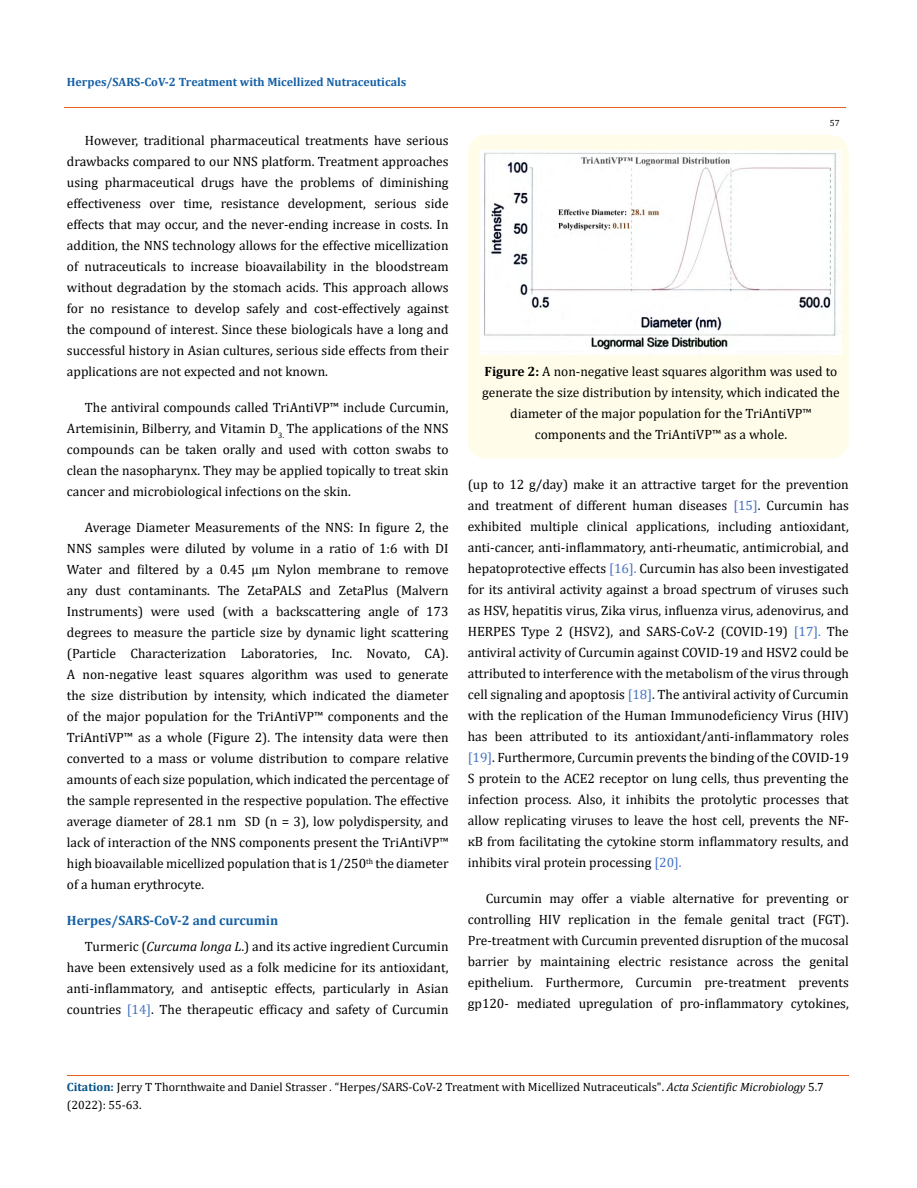
<style>
.page{position:relative;width:917px;height:1188px;background:#fff}
.page>*{position:absolute;margin:0;border:0;box-sizing:border-box;transform-origin:0 0}
.t1{font:13.5px/21px "Cambria";color:#000;text-align:justify}
.t2{font:12px/18px "Cambria";color:#000}
.t3{font:700 12px "Cambria";color:#1560a6}
.t4{font:9px "Cambria";color:#000}
.s1{font-weight:700;color:#1560a6}
.s2{font-style:italic}
.s3{color:#4472c4}
.s4{font-weight:700}
.s5{font-weight:700;color:#035089}
</style>
<div class="page">
<div style="left:468px;top:135px;width:380px;height:324px;background:#fffde9;border-radius:18px"></div>
<img style="left:480px;top:151px;width:361px;height:203px">
<hr style="left:64px;top:108px;width:781px;height:1px;background:#e05d1a">
<hr style="left:67px;top:1076px;width:781px;height:1px;background:#e05d1a">
<p class="t3" style="left:67px;top:73px;width:341px">Herpes/SARS-CoV-2 Treatment with Micellized Nutraceuticals</p>
<p class="t1" style="left:67px;top:130px;width:383px;text-indent:18px">However, traditional pharmaceutical treatments have serious drawbacks compared to our NNS platform. Treatment approaches using pharmaceutical drugs have the problems of diminishing effectiveness over time, resistance development, serious side effects that may occur, and the never-ending increase in costs. In addition, the NNS technology allows for the effective micellization of nutraceuticals to increase bioavailability in the bloodstream without degradation by the stomach acids. This approach allows for no resistance to develop safely and cost-effectively against the compound of interest. Since these biologicals have a long and successful history in Asian cultures, serious side effects from their applications are not expected and not known.</p>
<p class="t1" style="left:67px;top:397px;width:383px;text-indent:18px">The antiviral compounds called TriAntiVP™ include Curcumin, Artemisinin, Bilberry, and Vitamin D<sub>3.</sub> The applications of the NNS compounds can be taken orally and used with cotton swabs to clean the nasopharynx. They may be applied topically to treat skin cancer and microbiological infections on the skin.</p>
<p class="t1" style="left:67px;top:517px;width:383px;text-indent:18px">Average Diameter Measurements of the NNS: In figure 2, the NNS samples were diluted by volume in a ratio of 1:6 with DI Water and filtered by a 0.45 µm Nylon membrane to remove any dust contaminants. The ZetaPALS and ZetaPlus (Malvern Instruments) were used (with a backscattering angle of 173 degrees to measure the particle size by dynamic light scattering (Particle Characterization Laboratories, Inc. Novato, CA).<br>A non-negative least squares algorithm was used to generate the size distribution by intensity, which indicated the diameter of the major population for the TriAntiVP™ components and the TriAntiVP™ as a whole (Figure 2). The intensity data were then converted to a mass or volume distribution to compare relative amounts of each size population, which indicated the percentage of the sample represented in the respective population. The effective average diameter of 28.1 nm SD (n = 3), low polydispersity, and lack of interaction of the NNS components present the TriAntiVP™ high bioavailable micellized population that is 1/250<sup>th</sup> the diameter of a human erythrocyte.</p>
<p class="t1" style="left:85px;top:908px;width:365px;line-height:25.5px;text-indent:-18px"><span class="s1">Herpes/SARS-CoV-2 and curcumin<br></span>Turmeric (<span class="s2">Curcuma longa L</span>.) and its active ingredient Curcumin</p>
<p class="t1" style="left:67px;top:957px;width:383px">have been extensively used as a folk medicine for its antioxidant, anti-inflammatory, and antiseptic effects, particularly in Asian countries <span class="s3">[14]</span>. The therapeutic efficacy and safety of Curcumin</p>
<p class="t4" style="left:829px;top:118px;width:11px">57</p>
<p class="t1" style="left:482px;top:361px;width:359px;text-align:center"><span class="s4">Figure 2:</span> A non-negative least squares algorithm was used to generate the size distribution by intensity, which indicated the diameter of the major population for the TriAntiVP™ components and the TriAntiVP™ as a whole.</p>
<p class="t1" style="left:468px;top:474px;width:382px">(up to 12 g/day) make it an attractive target for the prevention and treatment of different human diseases <span class="s3">[15]</span>. Curcumin has exhibited multiple clinical applications, including antioxidant, anti-cancer, anti-inflammatory, anti-rheumatic, antimicrobial, and hepatoprotective effects <span class="s3">[16].</span> Curcumin has also been investigated for its antiviral activity against a broad spectrum of viruses such as HSV, hepatitis virus, Zika virus, influenza virus, adenovirus, and HERPES Type 2 (HSV2), and SARS-CoV-2 (COVID-19) <span class="s3">[17].</span> The antiviral activity of Curcumin against COVID-19 and HSV2 could be attributed to interference with the metabolism of the virus through cell signaling and apoptosis <span class="s3">[18]</span>. The antiviral activity of Curcumin with the replication of the Human Immunodeficiency Virus (HIV) has been attributed to its antioxidant/anti-inflammatory roles <span class="s3">[19]</span>. Furthermore, Curcumin prevents the binding of the COVID-19<br>S protein to the ACE2 receptor on lung cells, thus preventing the infection process. Also, it inhibits the protolytic processes that allow replicating viruses to leave the host cell, prevents the NF&shy;ĸB from facilitating the cytokine storm inflammatory results, and inhibits viral protein processing <span class="s3">[20].</span></p>
<p class="t1" style="left:468px;top:888px;width:382px;text-indent:18px">Curcumin may offer a viable alternative for preventing or controlling HIV replication in the female genital tract (FGT).<br>Pre-treatment with Curcumin prevented disruption of the mucosal barrier by maintaining electric resistance across the genital epithelium. Furthermore, Curcumin pre-treatment prevents gp120- mediated upregulation of pro-inflammatory cytokines,</p>
<p class="t2" style="left:67px;top:1078px;width:758px"><span class="s5">Citation:</span> Jerry T Thornthwaite and Daniel Strasser <span class="s2">.</span> “Herpes/SARS-CoV-2 Treatment with Micellized Nutraceuticals". <span class="s2">Acta Scientific Microbiology</span> 5.7 (2022): 55-63.</p>
</div>
